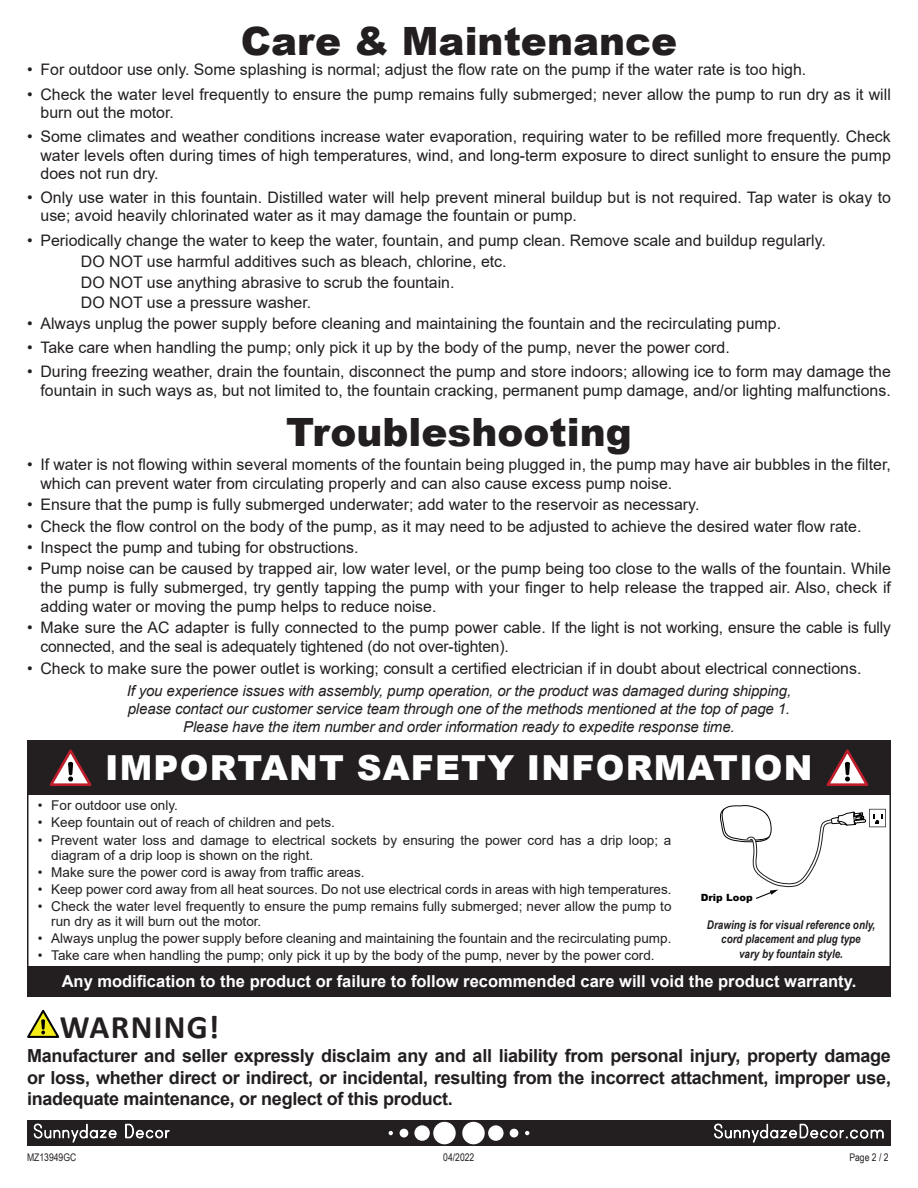
<style>
.page{position:relative;width:918px;height:1188px;background:#fff}
.page>*{position:absolute;margin:0;border:0;box-sizing:border-box;transform-origin:0 0}
.t1{font:900 39px "Arial";color:#231f20}
.t2{font:900 34.5px "Arial";letter-spacing:.035em;color:#fff}
.t3{font:700 33px "Calibri";letter-spacing:.04em;color:#231f20}
.t4{font:700 18px/21.6px "Arial";letter-spacing:-.02em;color:#231f20;text-align:justify}
.t5{font:700 16.5px "Arial";color:#fff}
.t6{font:15.9px/18.5px "Arial";color:#231f20}
.t7{font:italic 15px/18px "Arial";letter-spacing:-.01em;color:#231f20;text-align:center}
.t8{font:13.5px/15px "Arial";color:#231f20}
.t9{font:italic 700 12px/14.4px "Arial Narrow";color:#231f20;text-align:center}
.t10{font:10.5px "Arial Narrow";color:#231f20}
.t11{font:900 9.9px "Arial";color:#040503}
</style>
<div class="page">
<div style="left:27px;top:966px;width:864px;height:31px;background:#231f20"></div>
<svg style="left:27px;top:1010px;width:32px;height:28px"></svg>
<div style="left:27px;top:741px;width:864px;height:54px;background:#231f20"></div>
<svg style="left:50px;top:749px;width:42px;height:37px"></svg>
<svg style="left:826px;top:749px;width:42px;height:37px"></svg>
<svg style="left:720px;top:805px;width:166px;height:94px"></svg>
<div style="left:27px;top:1120px;width:864px;height:26px;background:#231f20"></div>
<div style="left:462px;top:1122px;width:23px;height:22px;background:#fff;border-radius:50%"></div>
<div style="left:488px;top:1125px;width:16px;height:16px;background:#fff;border-radius:50%"></div>
<div style="left:510px;top:1129px;width:8px;height:8px;background:#fff;border-radius:50%"></div>
<svg style="left:525px;top:1131px;width:4px;height:4px"></svg>
<div style="left:433px;top:1122px;width:23px;height:22px;background:#fff;border-radius:50%"></div>
<div style="left:414px;top:1125px;width:16px;height:16px;background:#fff;border-radius:50%"></div>
<div style="left:400px;top:1129px;width:8px;height:8px;background:#fff;border-radius:50%"></div>
<svg style="left:389px;top:1131px;width:4px;height:4px"></svg>
<svg style="left:34px;top:1123px;width:83px;height:20px"></svg>
<svg style="left:125px;top:1124px;width:45px;height:15px"></svg>
<svg style="left:714px;top:1123px;width:170px;height:20px"></svg>
<h1 class="t1" style="left:241px;top:13px;width:438px">Care &amp; Maintenance</h1>
<p class="t6" style="left:27px;top:61px;width:781px">• For outdoor use only. Some splashing is normal; adjust the flow rate on the pump if the water rate is too high.</p>
<p class="t6" style="left:40px;top:85px;width:852px;text-indent:-14px">• Check the water level frequently to ensure the pump remains fully submerged; never allow the pump to run dry as it will burn out the motor.</p>
<p class="t6" style="left:40px;top:127px;width:852px;text-align:justify;text-indent:-14px">• Some climates and weather conditions increase water evaporation, requiring water to be refilled more frequently. Check water levels often during times of high temperatures, wind, and long-term exposure to direct sunlight to ensure the pump does not run dry.</p>
<p class="t6" style="left:40px;top:188px;width:852px;text-indent:-14px">• Only use water in this fountain. Distilled water will help prevent mineral buildup but is not required. Tap water is okay to use; avoid heavily chlorinated water as it may damage the fountain or pump.</p>
<p class="t6" style="left:81px;top:229px;width:746px;line-height:20.9px;text-indent:-54px">• Periodically change the water to keep the water, fountain, and pump clean. Remove scale and buildup regularly.<br>DO NOT use harmful additives such as bleach, chlorine, etc.<br>DO NOT use anything abrasive to scrub the fountain.<br>DO NOT use a pressure washer.</p>
<p class="t6" style="left:27px;top:314px;width:756px">• Always unplug the power supply before cleaning and maintaining the fountain and the recirculating pump.</p>
<p class="t6" style="left:27px;top:338px;width:704px">• Take care when handling the pump; only pick it up by the body of the pump, never the power cord.</p>
<p class="t6" style="left:27px;top:362px;width:865px;text-align:right">• During freezing weather, drain the fountain, disconnect the pump and store indoors; allowing ice to form may damage the fountain in such ways as, but not limited to, the fountain cracking, permanent pump damage, and/or lighting malfunctions.</p>
<h1 class="t1" style="left:286px;top:403px;width:347px">Troubleshooting</h1>
<p class="t6" style="left:40px;top:455px;width:852px;line-height:19px;text-indent:-14px">• If water is not flowing within several moments of the fountain being plugged in, the pump may have air bubbles in the filter, which can prevent water from circulating properly and can also cause excess pump noise.</p>
<p class="t6" style="left:27px;top:495px;width:674px">• Ensure that the pump is fully submerged underwater; add water to the reservoir as necessary.</p>
<p class="t6" style="left:27px;top:517px;width:836px">• Check the flow control on the body of the pump, as it may need to be adjusted to achieve the desired water flow rate.</p>
<p class="t6" style="left:27px;top:538px;width:333px">• Inspect the pump and tubing for obstructions.</p>
<p class="t6" style="left:40px;top:559px;width:852px;line-height:19px;text-align:justify;text-indent:-14px">• Pump noise can be caused by trapped air, low water level, or the pump being too close to the walls of the fountain. While the pump is fully submerged, try gently tapping the pump with your finger to help release the trapped air. Also, check if adding water or moving the pump helps to reduce noise.</p>
<p class="t6" style="left:40px;top:618px;width:852px;line-height:19px;text-indent:-14px">• Make sure the AC adapter is fully connected to the pump power cable. If the light is not working, ensure the cable is fully connected, and the seal is adequately tightened (do not over-tighten).</p>
<p class="t6" style="left:27px;top:659px;width:836px">• Check to make sure the power outlet is working; consult a certified electrician if in doubt about electrical connections.</p>
<p class="t7" style="left:127px;top:682px;width:666px">If you experience issues with assembly, pump operation, or the product was damaged during shipping, please contact our customer service team through one of the methods mentioned at the top of page 1.<br>Please have the item number and order information ready to expedite response time.</p>
<h2 class="t2" style="left:105px;top:743px;width:709px">IMPORTANT SAFETY INFORMATION</h2>
<p class="t8" style="left:38px;top:798px;width:142px">• For outdoor use only.</p>
<p class="t8" style="left:38px;top:815px;width:299px">• Keep fountain out of reach of children and pets.</p>
<p class="t8" style="left:51px;top:832px;width:622px;text-indent:-14px">• Prevent water loss and damage to electrical sockets by ensuring the power cord has a drip loop; a diagram of a drip loop is shown on the right.</p>
<p class="t8" style="left:38px;top:864px;width:328px">• Make sure the power cord is away from traffic areas.</p>
<p class="t8" style="left:38px;top:882px;width:635px">• Keep power cord away from all heat sources. Do not use electrical cords in areas with high temperatures.</p>
<p class="t8" style="left:51px;top:899px;width:622px;text-indent:-14px">• Check the water level frequently to ensure the pump remains fully submerged; never allow the pump to run dry as it will burn out the motor.</p>
<p class="t8" style="left:38px;top:931px;width:635px">• Always unplug the power supply before cleaning and maintaining the fountain and the recirculating pump.</p>
<p class="t8" style="left:38px;top:948px;width:618px">• Take care when handling the pump; only pick it up by the body of the pump, never by the power cord.</p>
<p class="t11" style="left:701px;top:891px;width:53px">Drip Loop</p>
<p class="t9" style="left:707px;top:917px;width:170px">Drawing is for visual reference only, cord placement and plug type<br>vary by fountain style.</p>
<p class="t5" style="left:62px;top:970px;width:796px">Any modification to the product or failure to follow recommended care will void the product warranty.</p>
<h3 class="t3" style="left:60px;top:1004px;width:161px">WARNING!</h3>
<p class="t4" style="left:27px;top:1045px;width:866px">Manufacturer and seller expressly disclaim any and all liability from personal injury, property damage or loss, whether direct or indirect, or incidental, resulting from the incorrect attachment, improper use, inadequate maintenance, or neglect of this product.</p>
<p class="t10" style="left:27px;top:1150px;width:51px">MZ13949GC</p>
<p class="t10" style="left:443px;top:1150px;width:33px">04/2022</p>
<p class="t10" style="left:849px;top:1150px;width:41px">Page 2 / 2</p>
</div>
